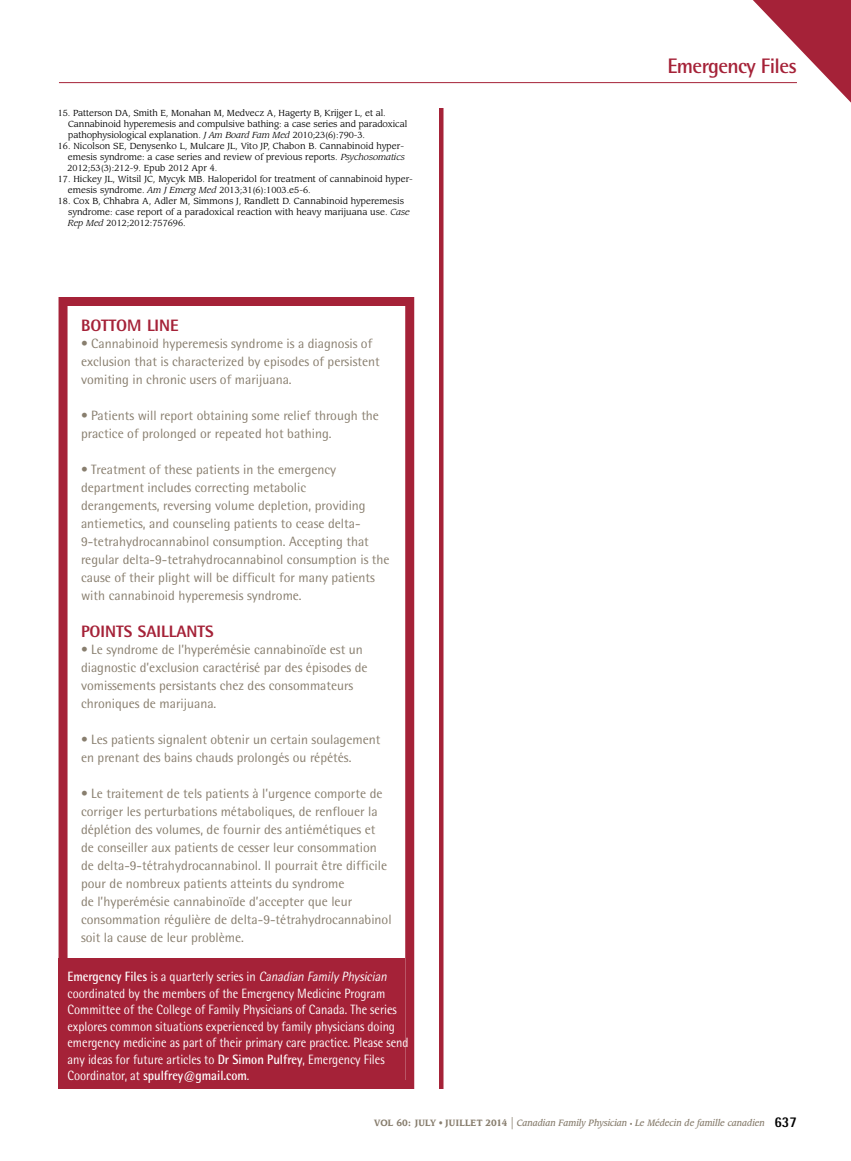
<style>
.page{position:relative;width:851px;height:1161px;background:#fff}
.page>*{position:absolute;margin:0;border:0;box-sizing:border-box;transform-origin:0 0}
.t1{font:700 21px "Rotis Semi Sans Std";letter-spacing:-.03em;color:#a52238}
.t2{font:800 16.5px "Rotis Semi Sans Std";color:#a52238}
.t3{font:13.5px/18px "Rotis Semi Sans Std";color:#887e6e}
.t4{font:13.5px/16.5px "Rotis Semi Sans Std";color:#fff;scale:.9 1}
.t5{font:italic 500 9px "Leawood Std";color:#887e6e;scale:.9 1}
.t6{font:8.7px/10.9px "Leawood Std";color:#000}
.s1{font-style:italic}
.s2{font-weight:700}
.s3{font-weight:700;font-style:normal}
.s4{font-weight:400;font-style:normal}
.s5{font-weight:400;font-style:normal;font-size:15px}
.s6{font-style:normal;font-size:6px}
.s7{font-family:"Rotis Semi Sans Std";font-weight:800;font-style:normal;font-size:15px;color:#000}
</style>
<div class="page">
<hr style="left:59px;top:82px;width:737px;height:1px;background:#a52238">
<svg style="left:733px;top:0;width:117px;height:102px"></svg>
<div style="left:58px;top:297px;width:356px;height:792px;border:9px solid #a52238"></div>
<div style="left:58px;top:958px;width:347px;height:131px;background:#a52238"></div>
<hr style="left:439px;top:108px;width:4px;height:981px;background:#a52238">
<p class="t6" style="left:68px;top:107px;width:341px;text-indent:-10px">15. Patterson DA, Smith E, Monahan M, Medvecz A, Hagerty B, Krijger L, et al.<br>Cannabinoid hyperemesis and compulsive bathing: a case series and paradoxical pathophysiological explanation. <span class="s1">J Am Board Fam Med</span> 2010;23(6):790-3.</p>
<p class="t6" style="left:68px;top:140px;width:338px;text-align:justify;text-indent:-10px">16. Nicolson SE, Denysenko L, Mulcare JL, Vito JP, Chabon B. Cannabinoid hyper&shy;emesis syndrome: a case series and review of previous reports. <span class="s1">Psychosomatics </span>2012;53(3):212-9. Epub 2012 Apr 4.</p>
<p class="t6" style="left:68px;top:173px;width:346px;text-indent:-10px">17. Hickey JL, Witsil JC, Mycyk MB. Haloperidol for treatment of cannabinoid hyper&shy;emesis syndrome. <span class="s1">Am J Emerg Med</span> 2013;31(6):1003.e5-6.</p>
<p class="t6" style="left:68px;top:195px;width:343px;text-indent:-10px">18. Cox B, Chhabra A, Adler M, Simmons J, Randlett D. Cannabinoid hyperemesis syndrome: case report of a paradoxical reaction with heavy marijuana use. <span class="s1">Case<br>Rep Med</span> 2012;2012:757696.</p>
<p class="t2" style="left:81px;top:315px;width:99px">BOTTOM LINE</p>
<p class="t3" style="left:81px;top:334px;width:300px">• Cannabinoid hyperemesis syndrome is a diagnosis of exclusion that is characterized by episodes of persistent vomiting in chronic users of marijuana.</p>
<p class="t3" style="left:81px;top:406px;width:299px">• Patients will report obtaining some relief through the practice of prolonged or repeated hot bathing.</p>
<p class="t3" style="left:81px;top:460px;width:310px">• Treatment of these patients in the emergency department includes correcting metabolic<br>derangements, reversing volume depletion, providing antiemetics, and counseling patients to cease delta-9-tetrahydrocannabinol consumption. Accepting that regular delta-9-tetrahydrocannabinol consumption is the cause of their plight will be difficult for many patients with cannabinoid hyperemesis syndrome.</p>
<p class="t2" style="left:81px;top:621px;width:134px">POINTS SAILLANTS</p>
<p class="t3" style="left:81px;top:640px;width:288px">• Le syndrome de l’hyperémésie cannabinoïde est un diagnostic d’exclusion caractérisé par des épisodes de vomissements persistants chez des consommateurs chroniques de marijuana.</p>
<p class="t3" style="left:81px;top:730px;width:301px">• Les patients signalent obtenir un certain soulagement en prenant des bains chauds prolongés ou répétés.</p>
<p class="t3" style="left:81px;top:784px;width:312px">• Le traitement de tels patients à l’urgence comporte de corriger les perturbations métaboliques, de renflouer la déplétion des volumes, de fournir des antiémétiques et de conseiller aux patients de cesser leur consommation de delta-9-tétrahydrocannabinol. Il pourrait être difficile pour de nombreux patients atteints du syndrome<br>de l’hyperémésie cannabinoïde d’accepter que leur consommation régulière de delta-9-tétrahydrocannabinol soit la cause de leur problème.</p>
<p class="t4" style="left:67px;top:968px;width:380px"><span class="s2">Emergency Files</span> is a quarterly series in <span class="s1">Canadian Family Physician </span>coordinated by the members of the Emergency Medicine Program Committee of the College of Family Physicians of Canada. The series explores common situations experienced by family physicians doing emergency medicine as part of their primary care practice. Please send any ideas for future articles to <span class="s2">Dr Simon Pulfrey</span>, Emergency Files Coordinator, at <span class="s2">spulfrey@gmail.com</span>.</p>
<h1 class="t1" style="left:667px;top:53px;width:131px">Emergency Files</h1>
<p class="t5" style="left:374px;top:1118px;width:471px"><span class="s3">VOL 60: JULY</span> <span class="s4">•</span> <span class="s3">JUILLET 2014</span> <span class="s5">|</span> Canadian Family Physician <span class="s6">•</span> Le Médecin de famille canadien <span class="s7">637</span></p>
</div>
